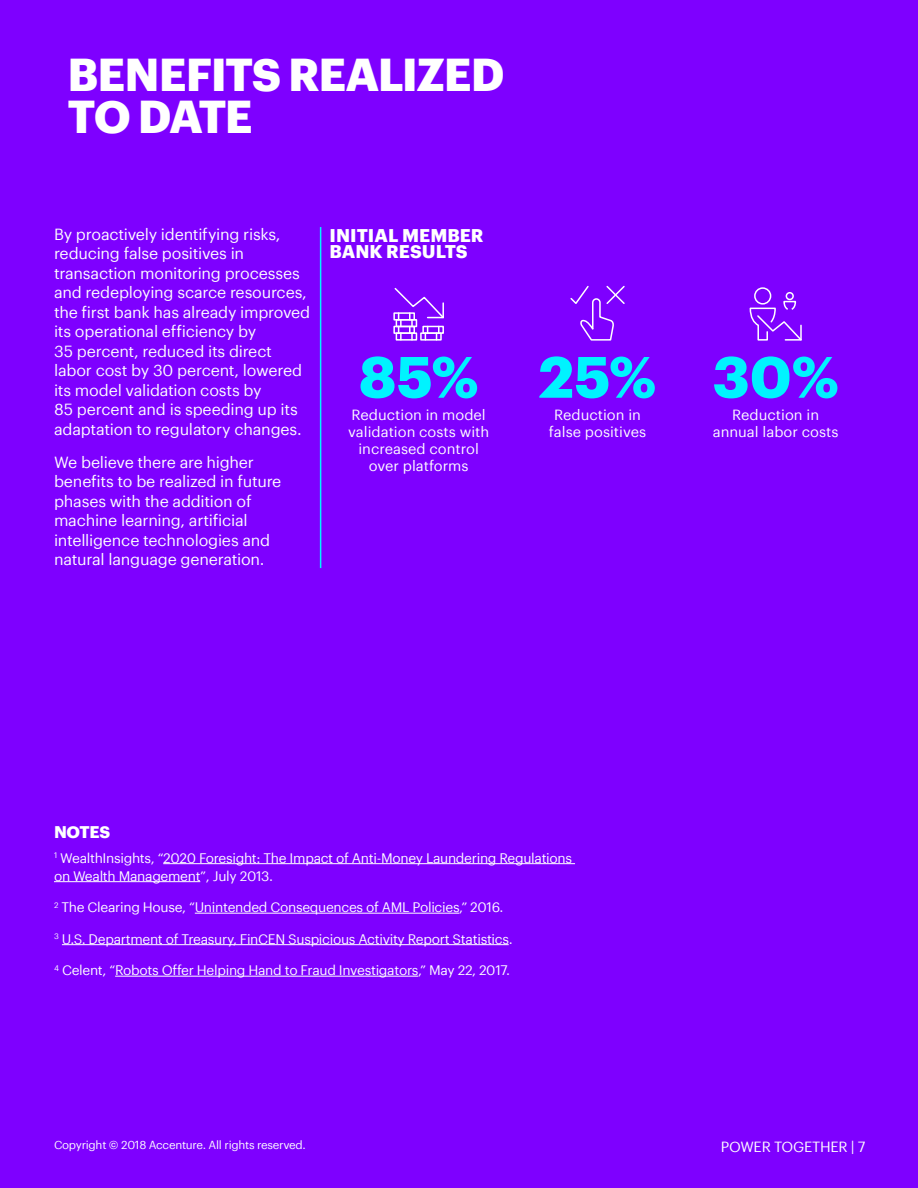
<style>
.page{position:relative;width:918px;height:1188px;background:#7e00ff}
.page>*{position:absolute;margin:0;border:0;box-sizing:border-box;transform-origin:0 0}
.t1{font:700 57px "Graphik";color:#00f3ff}
.t2{font:700 45px/42px "Graphik";letter-spacing:-.03em;color:#fff}
.t3{font:700 18px/16.5px "Graphik";color:#fff}
.t4{font:700 16.5px "Graphik";letter-spacing:-.02em;color:#fff}
.t5{font:15.75px/19.5px "Graphik";letter-spacing:-.015em;color:#fff}
.t6{font:14.4px/17.2px "Graphik";color:#fff;text-align:center}
.t7{font:14.4px "Graphik";letter-spacing:-.02em;color:#fff}
.t8{font:13.5px/18px "Graphik";letter-spacing:-.025em;color:#fff}
.t9{font:11.4px "Graphik";letter-spacing:-.025em;color:#fff}
</style>
<div class="page">
<hr style="left:320px;top:227px;width:1px;height:341px;background:#00f3ff">
<div style="left:786px;top:292px;width:8px;height:8px;border:2px solid #fff;border-radius:50%"></div>
<div style="left:754px;top:287px;width:17px;height:18px;border:2px solid #fff;border-radius:50%"></div>
<svg style="left:749px;top:300px;width:53px;height:41px"></svg>
<svg style="left:570px;top:285px;width:55px;height:56px"></svg>
<svg style="left:393px;top:287px;width:51px;height:53px"></svg>
<hr style="left:163px;top:863px;width:412px;height:1px;background:#fff">
<hr style="left:54px;top:881px;width:146px;height:1px;background:#fff">
<hr style="left:195px;top:913px;width:264px;height:1px;background:#fff">
<hr style="left:62px;top:944px;width:447px;height:1px;background:#fff">
<hr style="left:115px;top:976px;width:303px;height:1px;background:#fff">
<h2 class="t2" style="left:68px;top:50px;width:439px">BENEFITS REALIZED<br>TO DATE</h2>
<p class="t5" style="left:54px;top:223px;width:258px">By proactively identifying risks, reducing false positives in transaction monitoring processes and redeploying scarce resources, the first bank has already improved its operational efficiency by<br>35 percent, reduced its direct labor cost by 30 percent, lowered its model validation costs by<br>85 percent and is speeding up its adaptation to regulatory changes.</p>
<p class="t5" style="left:54px;top:451px;width:229px">We believe there are higher benefits to be realized in future phases with the addition of machine learning, artificial intelligence technologies and natural language generation.</p>
<p class="t3" style="left:330px;top:225px;width:156px">INITIAL MEMBER<br>BANK RESULTS</p>
<h1 class="t1" style="left:359px;top:333px;width:122px">85%</h1>
<p class="t6" style="left:348px;top:422px;width:143px">validation costs with increased control over platforms</p>
<p class="t6" style="left:352px;top:404px;width:136px">Reduction in model</p>
<h1 class="t1" style="left:539px;top:333px;width:119px">25%</h1>
<p class="t6" style="left:549px;top:404px;width:99px">Reduction in false positives</p>
<h1 class="t1" style="left:712px;top:333px;width:128px">30%</h1>
<p class="t6" style="left:713px;top:404px;width:127px">Reduction in annual labor costs</p>
<p class="t4" style="left:54px;top:819px;width:58px">NOTES</p>
<p class="t8" style="left:54px;top:848px;width:520px"><sup>1</sup> WealthInsights, “2020 Foresight: The Impact of Anti-Money Laundering Regulations on Wealth Management”, July 2013.</p>
<p class="t8" style="left:54px;top:897px;width:451px"><sup>2</sup> The Clearing House, “Unintended Consequences of AML Policies,” 2016.</p>
<p class="t8" style="left:54px;top:929px;width:460px"><sup>3</sup> U.S. Department of Treasury, FinCEN Suspicious Activity Report Statistics.</p>
<p class="t8" style="left:54px;top:960px;width:458px"><sup>4</sup> Celent, “Robots Offer Helping Hand to Fraud Investigators,” May 22, 2017.</p>
<p class="t9" style="left:54px;top:1137px;width:253px">Copyright © 2018 Accenture. All rights reserved.</p>
<p class="t7" style="left:721px;top:1136px;width:146px">POWER TOGETHER | 7</p>
</div>
